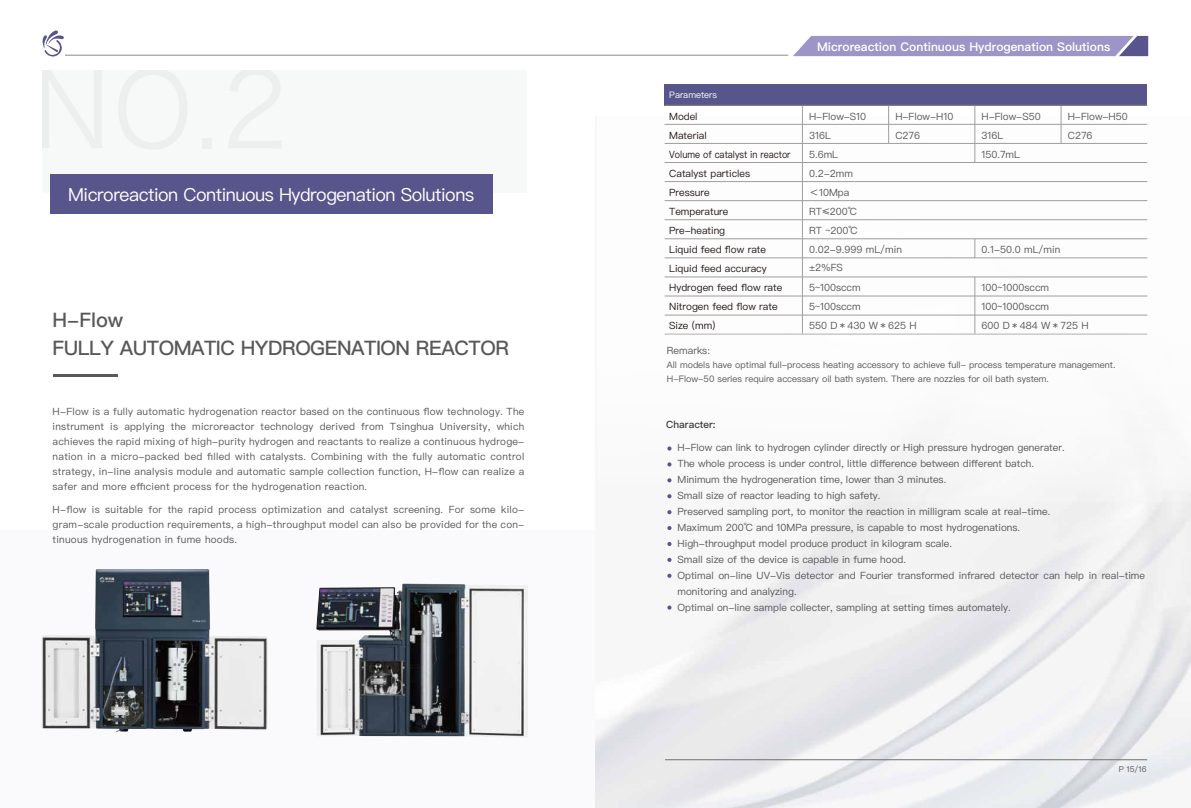
<style>
.page{position:relative;width:1191px;height:808px;background:#fff}
.page>*{position:absolute;margin:0;border:0;box-sizing:border-box;transform-origin:0 0}
.t1{font:500 20px "Ping Fang SC";letter-spacing:-.025em;color:#595757}
.t2{font:18px "Ping Fang SC";letter-spacing:-.025em;color:#fff}
.t3{font:600 12px "Ping Fang SC";color:#fff}
.t4{font:10px/16px "Ping Fang SC";color:#595757}
.t5{font:10px/19px "Ping Fang SC";color:#221815}
.t6{font:500 10px "Ping Fang SC";color:#3e3a39}
.t7{font:9px/14px "Ping Fang SC";color:#595757}
.t8{font:9px "Ping Fang SC";color:#fff}
.t9{font:8px "Ping Fang SC";color:#595857}
</style>
<div class="page">
<div style="left:0;top:530px;width:595px;height:278px;background:#faf9fc"></div>
<div style="left:664px;top:84px;width:483px;height:21px;background:#58558c"></div>
<hr style="left:664px;top:124px;width:483px;height:1px;background:#9e9e9e">
<hr style="left:664px;top:143px;width:483px;height:1px;background:#9e9e9e">
<hr style="left:664px;top:162px;width:483px;height:1px;background:#9e9e9e">
<hr style="left:664px;top:181px;width:483px;height:1px;background:#9e9e9e">
<hr style="left:664px;top:200px;width:483px;height:1px;background:#9e9e9e">
<hr style="left:664px;top:220px;width:483px;height:1px;background:#9e9e9e">
<hr style="left:664px;top:239px;width:483px;height:1px;background:#9e9e9e">
<hr style="left:664px;top:258px;width:483px;height:1px;background:#9e9e9e">
<hr style="left:664px;top:296px;width:483px;height:1px;background:#9e9e9e">
<hr style="left:664px;top:277px;width:483px;height:1px;background:#9e9e9e">
<hr style="left:664px;top:315px;width:483px;height:1px;background:#9e9e9e">
<hr style="left:888px;top:105px;width:1px;height:38px;background:#9e9e9e">
<hr style="left:974px;top:105px;width:1px;height:57px;background:#9e9e9e">
<svg style="left:974px;top:239px;width:1px;height:19px"></svg>
<hr style="left:974px;top:277px;width:1px;height:57px;background:#9e9e9e">
<hr style="left:1061px;top:105px;width:1px;height:38px;background:#9e9e9e">
<hr style="left:802px;top:105px;width:1px;height:229px;background:#9e9e9e">
<hr style="left:664px;top:105px;width:483px;height:1px;background:#878788">
<hr style="left:664px;top:333px;width:483px;height:2px;background:#c8c9c8">
<hr style="left:665px;top:759px;width:482px;height:1px;background:#727171">
<hr style="left:53px;top:374px;width:65px;height:3px;background:#595757">
<svg style="left:667px;top:446px;width:4px;height:5px"></svg>
<svg style="left:667px;top:462px;width:4px;height:4px"></svg>
<svg style="left:667px;top:478px;width:4px;height:4px"></svg>
<svg style="left:667px;top:494px;width:4px;height:4px"></svg>
<svg style="left:667px;top:510px;width:4px;height:4px"></svg>
<svg style="left:667px;top:526px;width:4px;height:4px"></svg>
<svg style="left:667px;top:542px;width:4px;height:4px"></svg>
<svg style="left:667px;top:574px;width:4px;height:4px"></svg>
<svg style="left:667px;top:558px;width:4px;height:4px"></svg>
<svg style="left:667px;top:605px;width:4px;height:5px"></svg>
<div style="left:43px;top:70px;width:484px;height:123px;background:#f7f8f8"></div>
<div style="left:50px;top:174px;width:443px;height:40px;background:#58558c"></div>
<img style="left:316px;top:583px;width:212px;height:155px">
<img style="left:42px;top:569px;width:226px;height:163px">
<svg style="left:42px;top:30px;width:22px;height:27px"></svg>
<hr style="left:65px;top:55px;width:723px;height:1px;background:#898989">
<svg style="left:793px;top:36px;width:355px;height:20px;background:#9c94c5"></svg>
<p class="t8" style="left:669px;top:89px;width:49px">Parameters</p>
<p class="t3" style="left:817px;top:39px;width:295px">Microreaction Continuous Hydrogenation Solutions</p>
<p class="t5" style="left:669px;top:107px;width:123px">Model<br>Material<br>Volume of catalyst in reactor<br>Catalyst particles<br>Pressure<br>Temperature<br>Pre-heating<br>Liquid feed flow rate<br>Liquid feed accuracy<br>Hydrogen feed flow rate<br>Nitrogen feed flow rate</p>
<p class="t4" style="left:809px;top:107px;width:59px;line-height:19px">H-Flow-S10<br>316L</p>
<p class="t4" style="left:895px;top:107px;width:60px;line-height:19px">H-Flow-H10<br>C276</p>
<p class="t4" style="left:981px;top:107px;width:61px;line-height:19px">H-Flow-S50<br>316L</p>
<p class="t4" style="left:1067px;top:107px;width:62px;line-height:19px">H-Flow-H50<br>C276</p>
<p class="t4" style="left:809px;top:146px;width:31px">5.6mL</p>
<p class="t4" style="left:981px;top:146px;width:40px">150.7mL</p>
<p class="t4" style="left:809px;top:163px;width:94px;line-height:19.1px">0.2-2mm<br>＜10Mpa<br>RT≤200℃<br>RT ~200℃<br>0.02-9.999 mL/min</p>
<p class="t4" style="left:809px;top:278px;width:109px;line-height:19px">5~100sccm<br>5~100sccm<br>550 D﹡430 W﹡625 H</p>
<h2 class="t2" style="left:68px;top:184px;width:407px">Microreaction Continuous Hydrogenation Solutions</h2>
<p class="t4" style="left:981px;top:241px;width:80px">0.1-50.0 mL/min</p>
<p class="t4" style="left:981px;top:278px;width:109px;line-height:19px">100~1000sccm<br>100~1000sccm<br>600 D﹡484 W﹡725 H</p>
<p class="t4" style="left:809px;top:259px;width:35px">±2%FS</p>
<h1 class="t1" style="left:53px;top:307px;width:72px">H-Flow</h1>
<p class="t5" style="left:669px;top:316px;width:48px">Size (mm)</p>
<h1 class="t1" style="left:53px;top:336px;width:458px">FULLY AUTOMATIC HYDROGENATION REACTOR</h1>
<p class="t4" style="left:667px;top:343px;width:45px">Remarks:</p>
<p class="t7" style="left:667px;top:358px;width:450px">All models have optimal full-process heating accessory to achieve full- process temperature management.<br>H-Flow-50 series require accessary oil bath system. There are nozzles for oil bath system.</p>
<p class="t4" style="left:53px;top:404px;width:473px;line-height:15px;text-align:justify">H-Flow is a fully automatic hydrogenation reactor based on the continuous flow technology. The instrument is applying the microreactor technology derived from Tsinghua University, which achieves the rapid mixing of high-purity hydrogen and reactants to realize a continuous hydroge&shy;nation in a micro-packed bed filled with catalysts. Combining with the fully automatic control strategy, in-line analysis module and automatic sample collection function, H-flow can realize a safer and more efficient process for the hydrogenation reaction.</p>
<p class="t4" style="left:53px;top:502px;width:473px;line-height:15px;text-align:justify">H-flow is suitable for the rapid process optimization and catalyst screening. For some kilo&shy;gram-scale production requirements, a high-throughput model can also be provided for the con&shy;tinuous hydrogenation in fume hoods.</p>
<p class="t6" style="left:666px;top:418px;width:51px">Character:</p>
<p class="t4" style="left:677px;top:440px;width:469px">H-Flow can link to hydrogen cylinder directly or High pressure hydrogen generater.<br>The whole process is under control, little difference between different batch.<br>Minimum the hydrogeneration time, lower than 3 minutes.<br>Small size of reactor leading to high safety.<br>Preserved sampling port, to monitor the reaction in milligram scale at real-time.<br>Maximum 200℃ and 10MPa pressure, is capable to most hydrogenations.<br>High-throughput model produce product in kilogram scale.<br>Small size of the device is capable in fume hood.<br>Optimal on-line UV-Vis detector and Fourier transformed infrared detector can help in real-time monitoring and analyzing.<br>Optimal on-line sample collecter, sampling at setting times automately.</p>
<p class="t9" style="left:1118px;top:764px;width:29px">P 15/16</p>
</div>
